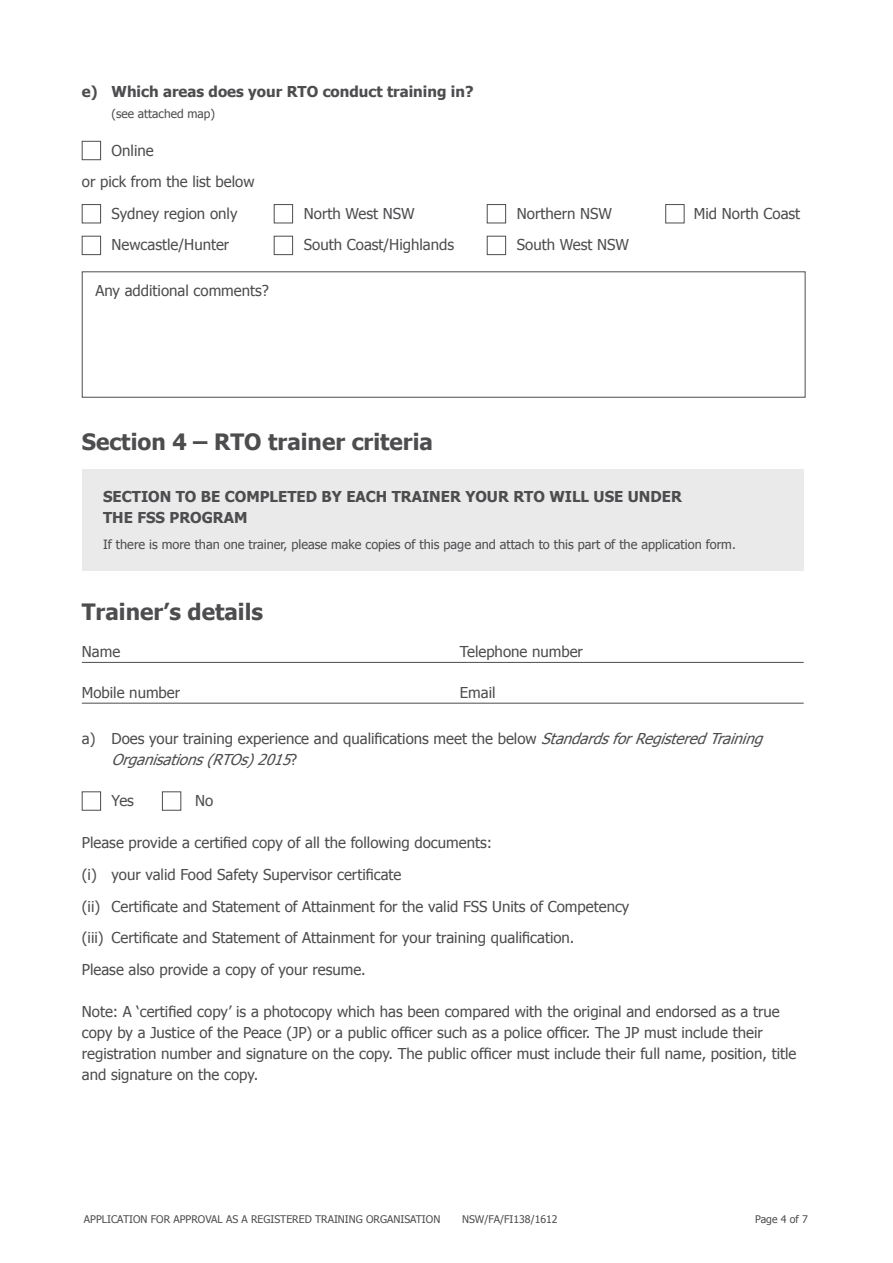
<style>
.page{position:relative;width:893px;height:1263px;background:#fff}
.page>*{position:absolute;margin:0;border:0;box-sizing:border-box;transform-origin:0 0}
.t1{font:700 22.5px "Tahoma";color:#4d4d4f}
.t2{font:15px/21px "Tahoma";color:#4d4d4f}
.t3{font:700 15px/21px "Tahoma";color:#4d4d4f}
.t4{font:12.75px "Tahoma";color:#4d4d4f}
.t5{font:12px "Tahoma";color:#4d4d4f}
.t6{font:10.5px "Tahoma";color:#4d4d4f}
.s1{font-style:italic}
</style>
<div class="page">
<hr style="left:82px;top:662px;width:722px;height:1px;background:#4d4d4f">
<hr style="left:82px;top:703px;width:722px;height:1px;background:#4d4d4f">
<div style="left:82px;top:141px;width:19px;height:19px;border:1px solid #4d4d4f"></div>
<div style="left:82px;top:204px;width:19px;height:19px;border:1px solid #4d4d4f"></div>
<div style="left:274px;top:204px;width:19px;height:19px;border:1px solid #4d4d4f"></div>
<div style="left:487px;top:204px;width:19px;height:19px;border:1px solid #4d4d4f"></div>
<div style="left:665px;top:204px;width:19px;height:19px;border:1px solid #4d4d4f"></div>
<div style="left:82px;top:236px;width:19px;height:19px;border:1px solid #4d4d4f"></div>
<div style="left:274px;top:236px;width:19px;height:19px;border:1px solid #4d4d4f"></div>
<div style="left:487px;top:236px;width:19px;height:19px;border:1px solid #4d4d4f"></div>
<div style="left:82px;top:271px;width:723px;height:127px;border:1px solid #4d4d4f"></div>
<div style="left:82px;top:469px;width:721px;height:101px;background:#eaeaeb"></div>
<div style="left:82px;top:791px;width:19px;height:19px;border:1px solid #4d4d4f"></div>
<div style="left:162px;top:791px;width:19px;height:19px;border:1px solid #4d4d4f"></div>
<p class="t3" style="left:82px;top:81px;width:393px">e) Which areas does your RTO conduct training in?</p>
<p class="t5" style="left:112px;top:105px;width:105px">(see attached map)</p>
<p class="t2" style="left:112px;top:140px;width:44px">Online</p>
<p class="t2" style="left:82px;top:172px;width:174px">or pick from the list below</p>
<p class="t2" style="left:112px;top:204px;width:127px">Sydney region only</p>
<p class="t2" style="left:304px;top:204px;width:112px">North West NSW</p>
<p class="t2" style="left:517px;top:204px;width:97px">Northern NSW</p>
<p class="t2" style="left:694px;top:204px;width:108px">Mid North Coast</p>
<p class="t2" style="left:112px;top:235px;width:119px">Newcastle/Hunter</p>
<p class="t2" style="left:304px;top:235px;width:152px">South Coast/Highlands</p>
<p class="t2" style="left:517px;top:235px;width:114px">South West NSW</p>
<p class="t2" style="left:95px;top:281px;width:175px">Any additional comments?</p>
<h1 class="t1" style="left:82px;top:426px;width:353px">Section 4 – RTO trainer criteria</h1>
<p class="t3" style="left:103px;top:486px;width:580px">SECTION TO BE COMPLETED BY EACH TRAINER YOUR RTO WILL USE UNDER<br>THE FSS PROGRAM</p>
<p class="t4" style="left:103px;top:536px;width:634px">If there is more than one trainer, please make copies of this page and attach to this part of the application form.</p>
<h1 class="t1" style="left:82px;top:596px;width:183px">Trainer’s details</h1>
<p class="t2" style="left:82px;top:642px;width:40px">Name</p>
<p class="t2" style="left:460px;top:642px;width:125px">Telephone number</p>
<p class="t2" style="left:82px;top:682px;width:100px">Mobile number</p>
<p class="t2" style="left:460px;top:682px;width:37px">Email</p>
<p class="t2" style="left:112px;top:729px;width:659px;text-indent:-30px">a) Does your training experience and qualifications meet the below <span class="s1">StandardsforRegisteredTraining<br>Organisations(RTOs)2015</span>?</p>
<p class="t2" style="left:112px;top:791px;width:24px">Yes</p>
<p class="t2" style="left:195px;top:791px;width:20px">No</p>
<p class="t2" style="left:82px;top:828px;width:549px;line-height:31.7px">Please provide a certified copy of all the following documents:<br>(i) your valid Food Safety Supervisor certificate<br>(ii) Certificate and Statement of Attainment for the valid FSS Units of Competency (iii) Certificate and Statement of Attainment for your training qualification.<br>Please also provide a copy of your resume.</p>
<p class="t2" style="left:82px;top:1002px;width:716px">Note: A ‘certified copy’ is a photocopy which has been compared with the original and endorsed as a true copy by a Justice of the Peace (JP) or a public officer such as a police officer. The JP must include their registration number and signature on the copy. The public officer must include their full name, position, title and signature on the copy.</p>
<p class="t6" style="left:84px;top:1212px;width:369px">Application for approval as a registered training organisation NS</p>
<p class="t6" style="left:475px;top:1212px;width:84px">W/FA/FI 138/1612</p>
<p class="t6" style="left:755px;top:1212px;width:54px">Page 4 of 7</p>
</div>
